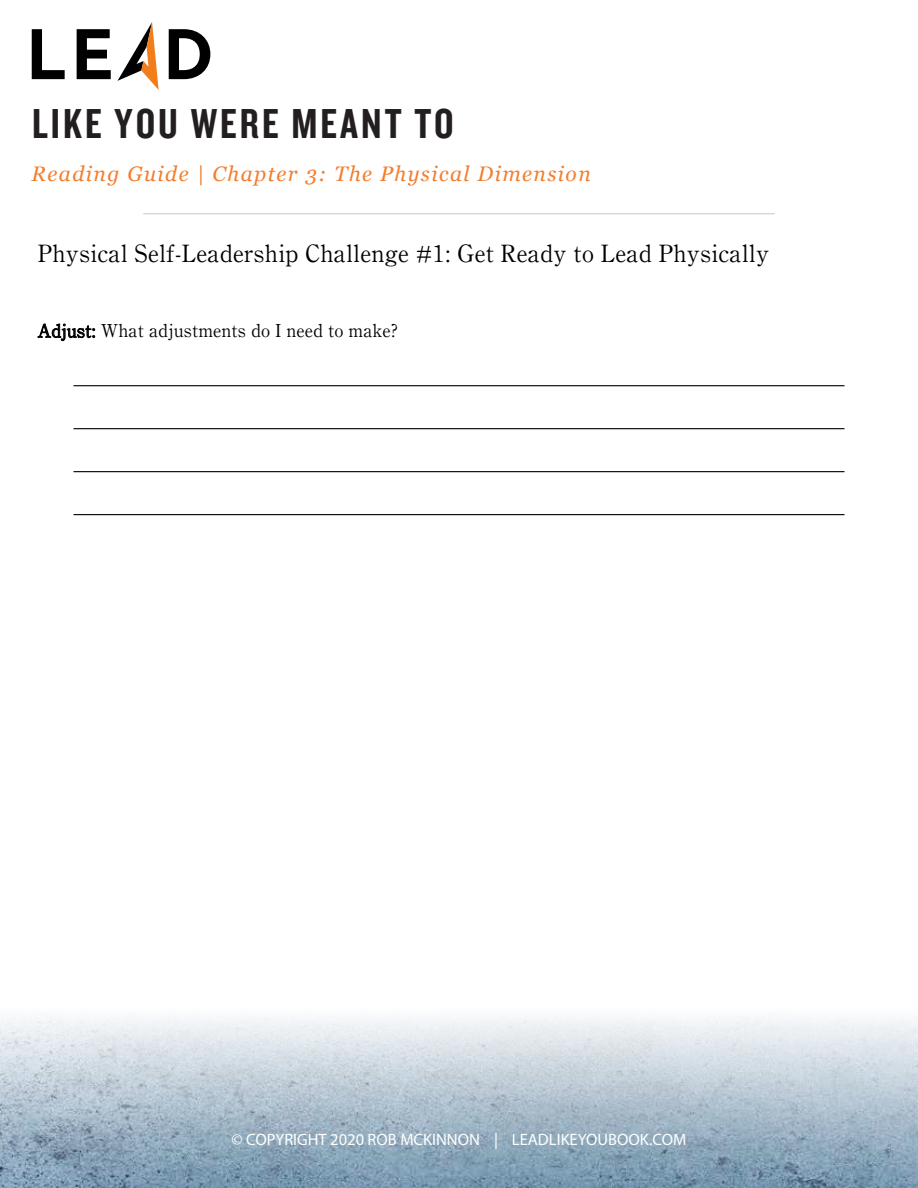
<style>
.page{position:relative;width:918px;height:1188px;background:#fff}
.page>*{position:absolute;margin:0;border:0;box-sizing:border-box;transform-origin:0 0}
.t1{font:43.5px "Knockout HTF49 Liteweight";letter-spacing:.07em;color:#231f20}
.t2{font:24px "Century OSMT Pro";letter-spacing:.04em;color:#000}
.t3{font:italic 21px "Georgia";letter-spacing:.07em;color:#f47d2d}
.t4{font:18px "Century OSMT Pro";letter-spacing:.04em;color:#000}
.t5{font:16.5px "Myriad Pro";color:#fff}
</style>
<div class="page">
<svg style="left:0;top:1016px;width:918px;height:172px;background:#b2c2cf"></svg>
<svg style="left:169px;top:29px;width:41px;height:50px"></svg>
<svg style="left:32px;top:29px;width:79px;height:50px"></svg>
<svg style="left:117px;top:22px;width:42px;height:68px"></svg>
<hr style="left:143px;top:213px;width:632px;height:1px;background:#ccc">
<hr style="left:74px;top:428px;width:770px;height:1px;background:#000">
<hr style="left:74px;top:471px;width:770px;height:1px;background:#000">
<hr style="left:74px;top:514px;width:770px;height:1px;background:#000">
<hr style="left:74px;top:385px;width:770px;height:1px;background:#000">
<svg style="left:37px;top:323px;width:58px;height:18px"></svg>
<h1 class="t1" style="left:32px;top:101px;width:423px">LIKE YOU WERE MEANT TO</h1>
<p class="t3" style="left:31px;top:159px;width:561px">Reading Guide | Chapter 3: The Physical Dimension</p>
<p class="t2" style="left:38px;top:239px;width:732px">Physical Self-Leadership Challenge #1: Get Ready to Lead Physically</p>
<p class="t4" style="left:38px;top:320px;width:361px">Adjust: What adjustments do I need to make?</p>
<p class="t5" style="left:232px;top:1130px;width:456px">© COPYRIGHT 2020 ROB MCKINNON | LEADLIKEYOUBOOK.COM</p>
</div>
